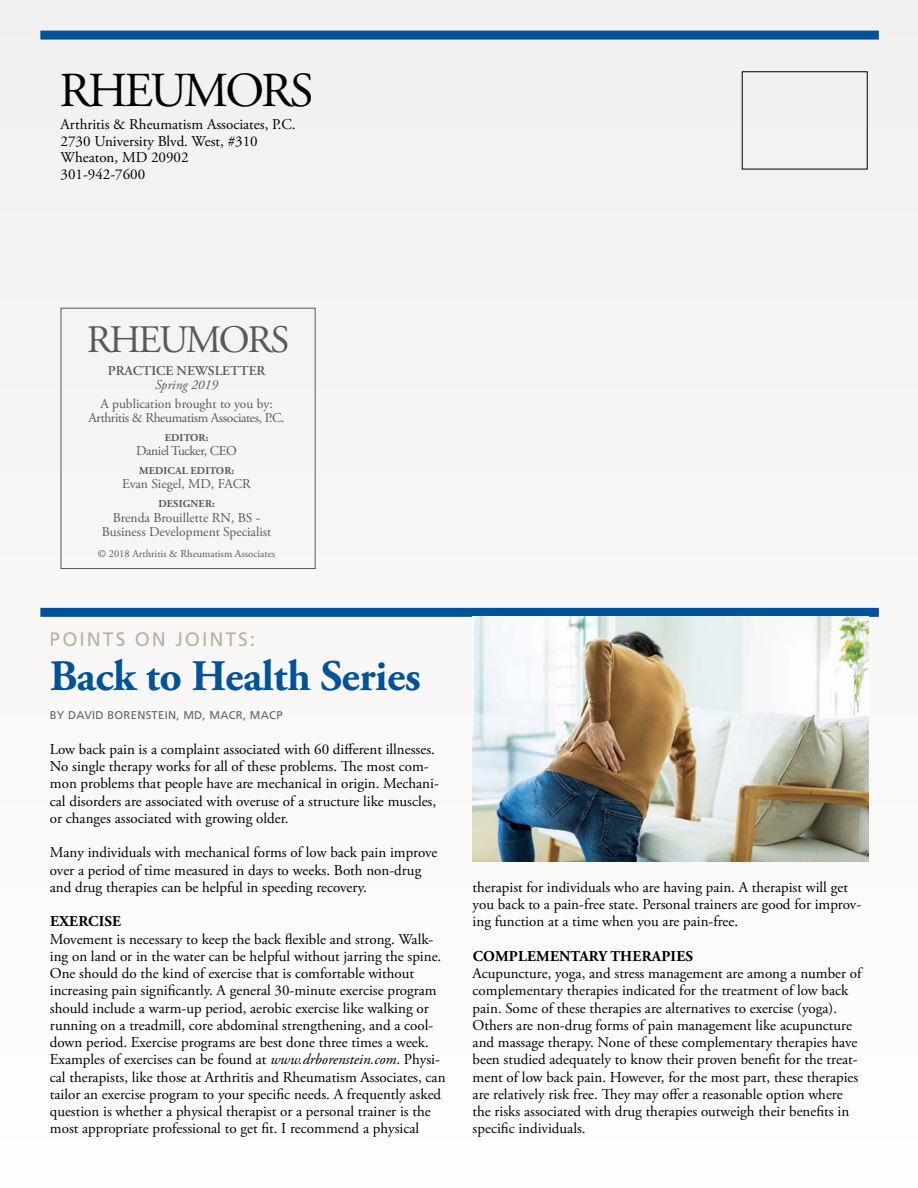
<style>
.page{position:relative;width:918px;height:1188px;background:#f8f6f5}
.page>*{position:absolute;margin:0;border:0;box-sizing:border-box;transform-origin:0 0}
.t1{font:48.75px "Adobe Garamond Pro";letter-spacing:-.06em;color:#000}
.t2{font:700 43.5px "Adobe Garamond Pro";letter-spacing:-.01em;color:#00539b}
.t3{font:38.85px "Adobe Garamond Pro";letter-spacing:-.06em;color:#58595b}
.t4{font:19.5px "Frutiger";letter-spacing:.1em;color:#7c6a55}
.t5{font:15px/17.2px "Adobe Garamond Pro";color:#000}
.t6{font:700 15px "Adobe Garamond Pro";letter-spacing:.015em;color:#000}
.t7{font:13.5px/13.5px "Adobe Garamond Pro";letter-spacing:-.005em;color:#58595b;text-align:center}
.t8{font:13.5px/13.5px "Adobe Garamond Pro";letter-spacing:-.025em;color:#58595b;text-align:center}
.t9{font:600 13.5px "Adobe Garamond Pro";color:#58595b}
.t10{font:13.5px "Adobe Garamond Pro";letter-spacing:-.03em;color:#58595b}
.t11{font:italic 13.5px "Adobe Garamond Pro";color:#58595b}
.t12{font:11.25px "Frutiger";letter-spacing:.025em;color:#636466}
.t13{font:10.5px "Adobe Garamond Pro";color:#58595b}
.t14{font:700 10.5px "Adobe Garamond Pro";letter-spacing:.015em;color:#58595b}
.s1{font-style:italic}
</style>
<div class="page">
<div style="left:40px;top:31px;width:839px;height:9px;background:#00539b"></div>
<div style="left:40px;top:608px;width:839px;height:9px;background:#00539b"></div>
<div style="left:61px;top:308px;width:255px;height:261px;border:1px solid #58595b"></div>
<img style="left:473px;top:617px;width:395px;height:245px">
<h1 class="t1" style="left:59px;top:62px;width:195px">Rheumors</h1>
<p class="t5" style="left:61px;top:117px;width:237px;line-height:16.5px">Arthritis &amp; Rheumatism Associates, P.C.<br>2730 University Blvd. West, #310<br>Wheaton, MD 20902<br>301-942-7600</p>
<h3 class="t3" style="left:87px;top:316px;width:156px">Rheumors</h3>
<p class="t9" style="left:108px;top:363px;width:159px">PRACTICE NEWSLETTER</p>
<p class="t11" style="left:155px;top:376px;width:64px">Spring 2019</p>
<p class="t8" style="left:89px;top:398px;width:198px">A publication brought to you by:<br>Arthritis &amp; Rheumatism Associates, P.C.</p>
<p class="t14" style="left:165px;top:432px;width:15px">EDITOR</p>
<p class="t14" style="left:206px;top:432px;width:4px">:</p>
<p class="t10" style="left:136px;top:442px;width:102px">Daniel Tucker, CEO</p>
<p class="t14" style="left:139px;top:465px;width:18px">MEDICAL</p>
<p class="t14" style="left:191px;top:465px;width:15px">EDITOR</p>
<p class="t14" style="left:231px;top:465px;width:4px">:</p>
<p class="t7" style="left:122px;top:477px;width:130px">Evan Siegel, MD, FACR</p>
<p class="t14" style="left:158px;top:498px;width:16px">DESIGNER</p>
<p class="t14" style="left:212px;top:498px;width:4px">:</p>
<p class="t7" style="left:102px;top:512px;width:171px">Brenda Brouillette RN, BS -<br>Business Development Specialist</p>
<p class="t13" style="left:98px;top:547px;width:179px">© 2018 Arthritis &amp; Rheumatism Associates</p>
<h3 class="t4" style="left:50px;top:628px;width:207px">POINTS ON JOINTS:</h3>
<h2 class="t2" style="left:50px;top:651px;width:372px">BACK TO HEALTH SERIES</h2>
<p class="t12" style="left:50px;top:708px;width:234px">BY DAVID BORE NSTE IN, MD, MACR, MACP</p>
<p class="t5" style="left:50px;top:741px;width:390px">Low back pain is a complaint associated with 60 different illnesses.<br>No single therapy works for all of these problems. The most com&shy;mon problems that people have are mechanical in origin. Mechani&shy;cal disorders are associated with overuse of a structure like muscles, or changes associated with growing older.</p>
<p class="t5" style="left:50px;top:845px;width:389px">Many individuals with mechanical forms of low back pain improve over a period of time measured in days to weeks. Both non-drug and drug therapies can be helpful in speeding recovery.</p>
<p class="t6" style="left:50px;top:913px;width:73px">EXERCISE</p>
<p class="t5" style="left:50px;top:931px;width:397px">Movement is necessary to keep the back flexible and strong. Walk&shy;ing on land or in the water can be helpful without jarring the spine.<br>One should do the kind of exercise that is comfortable without increasing pain significantly. A general 30-minute exercise program should include a warm-up period, aerobic exercise like walking or running on a treadmill, core abdominal strengthening, and a cool&shy;down period. Exercise programs are best done three times a week.<br>Examples of exercises can be found at <span class="s1">www.drborenstein.com</span>. Physi&shy;cal therapists, like those at Arthritis and Rheumatism Associates, can tailor an exercise program to your specific needs. A frequently asked question is whether a physical therapist or a personal trainer is the most appropriate professional to get fit. I recommend a physical</p>
<p class="t5" style="left:473px;top:879px;width:390px">therapist for individuals who are having pain. A therapist will get you back to a pain-free state. Personal trainers are good for improv&shy;ing function at a time when you are pain-free.</p>
<p class="t6" style="left:473px;top:947px;width:222px">COMPLEMENTARY THERAPIES</p>
<p class="t5" style="left:473px;top:965px;width:390px">Acupuncture, yoga, and stress management are among a number of complementary therapies indicated for the treatment of low back pain. Some of these therapies are alternatives to exercise (yoga).<br>Others are non-drug forms of pain management like acupuncture and massage therapy. None of these complementary therapies have been studied adequately to know their proven benefit for the treat&shy;ment of low back pain. However, for the most part, these therapies are relatively risk free. They may offer a reasonable option where the risks associated with drug therapies outweigh their benefits in specific individuals.</p>
</div>
